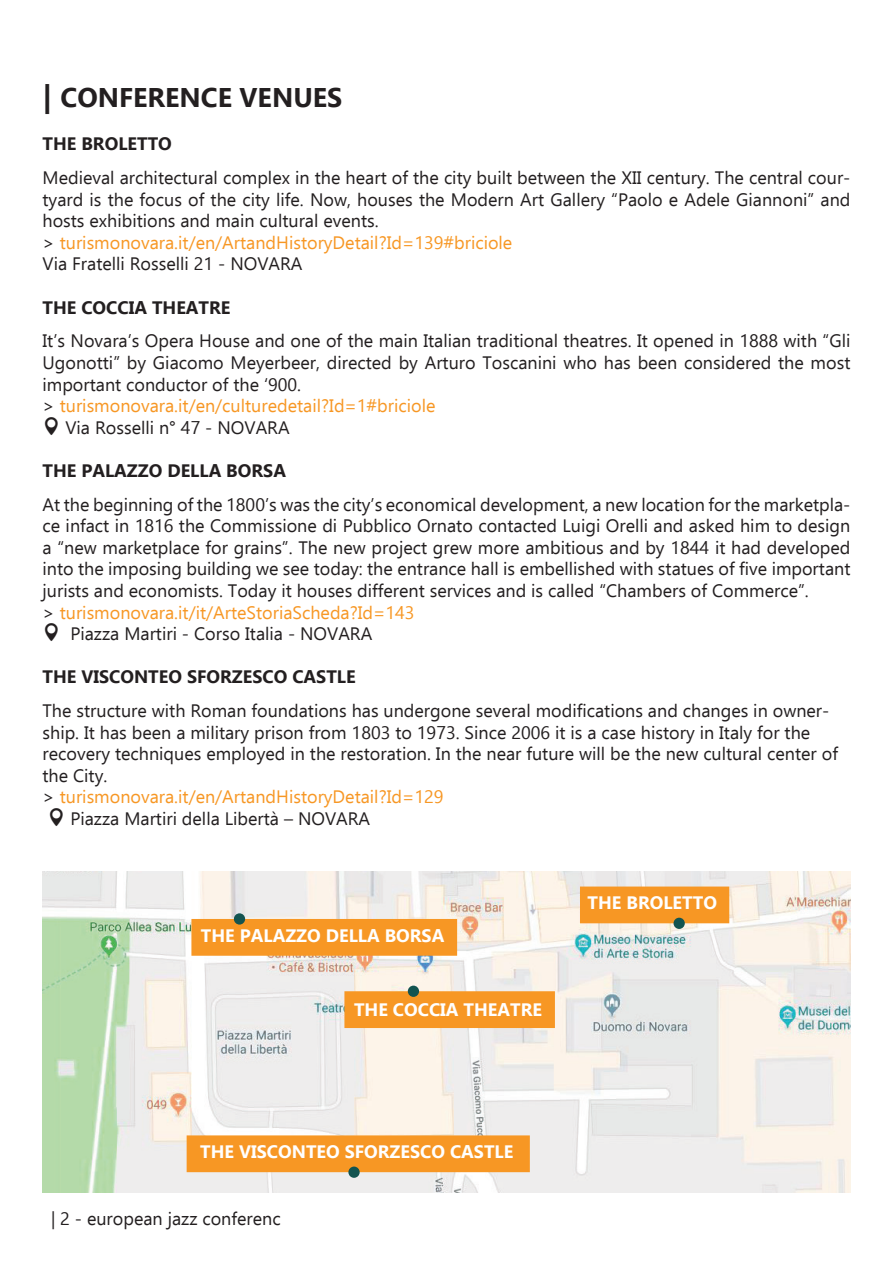
<style>
.page{position:relative;width:893px;height:1263px;background:#fff}
.page>*{position:absolute;margin:0;border:0;box-sizing:border-box;transform-origin:0 0}
.t1{font:700 27px "Ebrima";color:#231f20}
.t2{font:18px/21.6px "Ebrima";color:#231f20}
.t3{font:18px "Ebrima";color:#f79724}
.t4{font:700 18px "Ebrima";color:#231f20}
.t5{font:700 18px "Ebrima";color:#fff}
.s1{font-size:30px}
.s2{color:#f79724}
.s3{color:#231f20}
</style>
<div class="page">
<img style="left:43px;top:872px;width:807px;height:321px">
<div style="left:191px;top:919px;width:266px;height:37px;background:#f79724"></div>
<div style="left:344px;top:991px;width:211px;height:37px;background:#f79724"></div>
<div style="left:234px;top:913px;width:11px;height:11px;background:#135450;border-radius:50%"></div>
<div style="left:580px;top:886px;width:149px;height:37px;background:#f79724"></div>
<div style="left:673px;top:918px;width:12px;height:11px;background:#135450;border-radius:50%"></div>
<div style="left:408px;top:986px;width:11px;height:11px;background:#135450;border-radius:50%"></div>
<div style="left:187px;top:1135px;width:343px;height:37px;background:#f79724"></div>
<div style="left:348px;top:1166px;width:12px;height:12px;background:#135450;border-radius:50%"></div>
<h1 class="t1" style="left:43px;top:78px;width:301px"><span class="s1">|</span> CONFERENCE VENUES</h1>
<p class="t4" style="left:43px;top:131px;width:131px">THE BROLETTO</p>
<p class="t2" style="left:43px;top:167px;width:809px">Medieval architectural complex in the heart of the city built between the XII century. The central cour&shy;tyard is the focus of the city life. Now, houses the Modern Art Gallery “Paolo e Adele Giannoni” and hosts exhibitions and main cultural events.<br>&gt; <span class="s2">turismonovara.it/en/ArtandHistoryDetail?Id=139#briciole<br></span>Via Fratelli Rosselli 21 - NOVARA</p>
<p class="t4" style="left:43px;top:294px;width:189px">THE COCCIA THEATRE</p>
<p class="t2" style="left:43px;top:330px;width:809px">It’s Novara’s Opera House and one of the main Italian traditional theatres. It opened in 1888 with “Gli</p>
<p class="t2" style="left:43px;top:351px;width:809px">Ugonotti” by Giacomo Meyerbeer, directed by Arturo Toscanini who has been considered the most</p>
<p class="t2" style="left:43px;top:373px;width:260px">important conductor of the ‘900.</p>
<p class="t3" style="left:43px;top:393px;width:394px"><span class="s3">&gt;</span> turismonovara.it/en/culturedetail?Id=1#briciole</p>
<p class="t2" style="left:65px;top:416px;width:226px">Via Rosselli n° 47 - NOVARA</p>
<p class="t4" style="left:43px;top:457px;width:245px">THE PALAZZO DELLA BORSA</p>
<p class="t2" style="left:43px;top:493px;width:809px">At the beginning of the 1800’s was the city’s economical development, a new location for the marketpla-</p>
<p class="t2" style="left:43px;top:515px;width:809px">ce infact in 1816 the Commissione di Pubblico Ornato contacted Luigi Orelli and asked him to design</p>
<p class="t2" style="left:43px;top:536px;width:809px">a “new marketplace for grains”. The new project grew more ambitious and by 1844 it had developed</p>
<p class="t2" style="left:43px;top:558px;width:809px">into the imposing building we see today: the entrance hall is embellished with statues of five important</p>
<p class="t2" style="left:43px;top:579px;width:768px">jurists and economists. Today it houses different services and is called “Chambers of Commerce”.</p>
<p class="t3" style="left:43px;top:599px;width:374px"><span class="s3">&gt;</span> turismonovara.it/it/ArteStoriaScheda?Id=143</p>
<p class="t2" style="left:70px;top:623px;width:303px">Piazza Martiri - Corso Italia - NOVARA</p>
<p class="t4" style="left:43px;top:664px;width:315px">THE VISCONTEO SFORZESCO CASTLE</p>
<p class="t2" style="left:43px;top:699px;width:788px">The structure with Roman foundations has undergone several modifications and changes in owner-</p>
<p class="t2" style="left:43px;top:721px;width:769px">ship. It has been a military prison from 1803 to 1973. Since 2006 it is a case history in Italy for the</p>
<p class="t2" style="left:43px;top:743px;width:797px">recovery techniques employed in the restoration. In the near future will be the new cultural center of</p>
<p class="t2" style="left:43px;top:764px;width:66px">the City.</p>
<p class="t3" style="left:43px;top:784px;width:402px"><span class="s3">&gt;</span> turismonovara.it/en/ArtandHistoryDetail?Id=129</p>
<p class="t2" style="left:70px;top:807px;width:301px">Piazza Martiri della Libertà – NOVARA</p>
<p class="t5" style="left:201px;top:922px;width:245px">THE PALAZZO DELLA BORSA</p>
<p class="t5" style="left:354px;top:996px;width:189px">THE COCCIA THEATRE</p>
<p class="t5" style="left:588px;top:889px;width:131px">THE BROLETTO</p>
<p class="t5" style="left:200px;top:1138px;width:315px">THE VISCONTEO SFORZESCO CASTLE</p>
<p class="t2" style="left:51px;top:1207px;width:231px">| 2 - european jazz conferenc</p>
</div>
